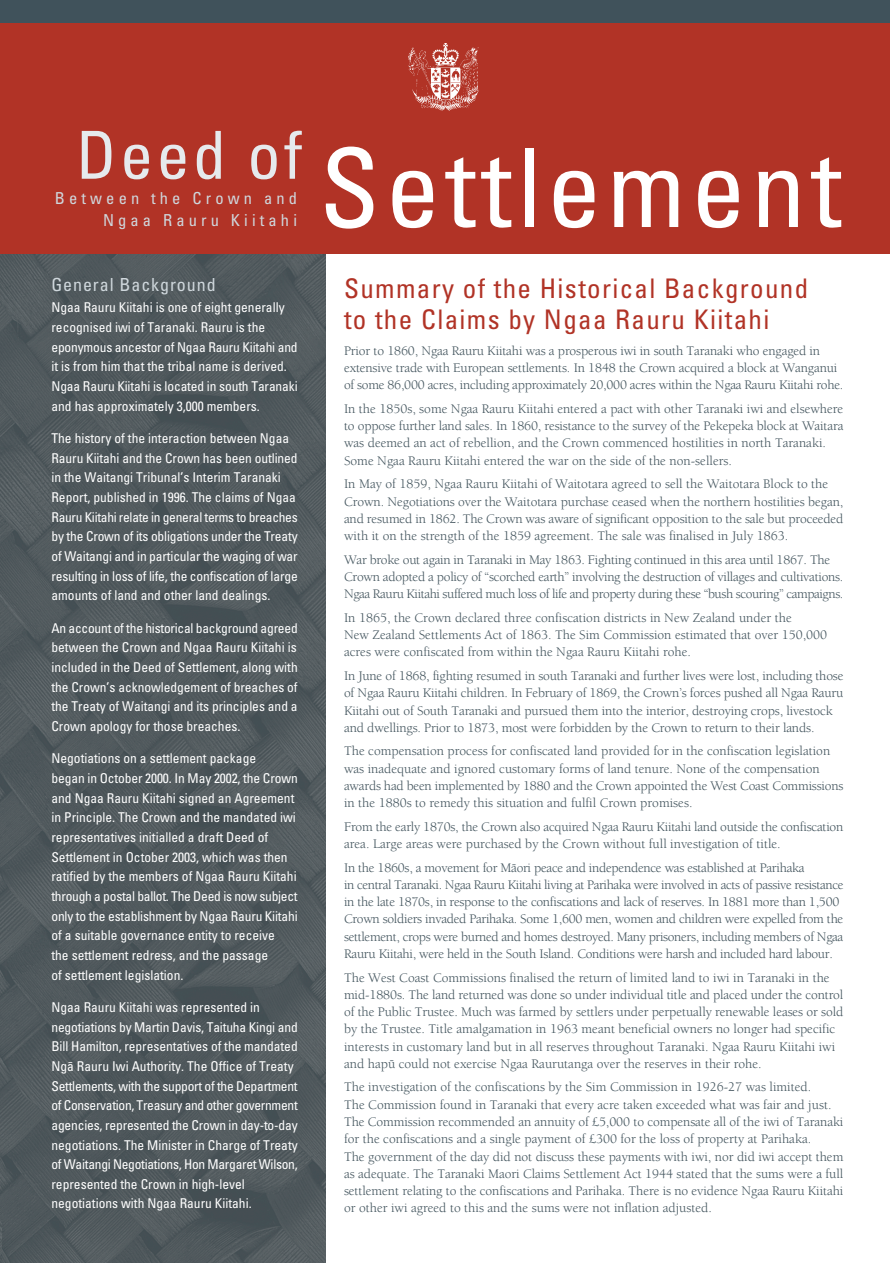
<style>
.page{position:relative;width:890px;height:1263px;background:#fff}
.page>*{position:absolute;margin:0;border:0;box-sizing:border-box;transform-origin:0 0}
.t1{font:condensed 109.2px "Univers Maori";letter-spacing:.05em;color:#fff}
.t2{font:condensed 66.3px "Univers Maori";letter-spacing:.05em;color:#e6eaed}
.t3{font:condensed 27px/31px "Univers Maori";letter-spacing:.05em;color:#b13326}
.t4{font:condensed 18px "Univers";letter-spacing:.05em;color:#cfd7dc}
.t5{font:condensed 16.5px/22.5px "Univers";letter-spacing:.25em;color:#cfd7dc;text-align:right}
.t6{font:13.5px/17.2px "Berkeley Maori";letter-spacing:-.005em;color:#40525b}
.t7{font:condensed 13.5px/19.6px "Univers Maori";color:#fff}
</style>
<div class="page">
<img style="left:0;top:254px;width:326px;height:1009px">
<div style="left:0;top:2px;width:890px;height:252px;background:#b13326"></div>
<img style="left:408px;top:44px;width:71px;height:66px">
<div style="left:1px;top:0;width:889px;height:22px;background:#40525b"></div>
<img style="left:0;top:1219px;width:1px;height:44px">
<h2 class="t2" style="left:76px;top:131px;width:227px">Deed of</h2>
<p class="t5" style="left:55px;top:188px;width:243px">Between the Crown and<br>Ngaa Rauru Kiitahi</p>
<h3 class="t4" style="left:51px;top:278px;width:166px">General Background</h3>
<p class="t7" style="left:51px;top:299px;width:248px">Ngaa Rauru Kiitahi is one of eight generally recognised iwi of Taranaki. Rauru is the eponymous ancestor of Ngaa Rauru Kiitahi and it is from him that the tribal name is derived.<br>Ngaa Rauru Kiitahi is located in south Taranaki and has approximately 3,000 members.</p>
<p class="t7" style="left:51px;top:430px;width:248px">The history of the interaction between Ngaa Rauru Kiitahi and the Crown has been outlined in the Waitangi Tribunal’s Interim Taranaki Report, published in 1996. The claims of Ngaa Rauru Kiitahi relate in general terms to breaches by the Crown of its obligations under the Treaty of Waitangi and in particular the waging of war resulting in loss of life, the confiscation of large amounts of land and other land dealings.</p>
<p class="t7" style="left:51px;top:619px;width:248px;text-align:justify">An account of the historical background agreed between the Crown and Ngaa Rauru Kiitahi is included in the Deed of Settlement, along with the Crown’s acknowledgement of breaches of the Treaty of Waitangi and its principles and a Crown apology for those breaches.</p>
<p class="t7" style="left:51px;top:750px;width:248px">Negotiations on a settlement package<br>began in October 2000. In May 2002, the Crown and Ngaa Rauru Kiitahi signed an Agreement in Principle. The Crown and the mandated iwi representatives initialled a draft Deed of Settlement in October 2003, which was then ratified by the members of Ngaa Rauru Kiitahi through a postal ballot. The Deed is now subject only to the establishment by Ngaa Rauru Kiitahi of a suitable governance entity to receive<br>the settlement redress, and the passage<br>of settlement legislation.</p>
<p class="t7" style="left:51px;top:998px;width:248px">Ngaa Rauru Kiitahi was represented in negotiations by Martin Davis, Taituha Kingi and Bill Hamilton, representatives of the mandated Ngä Rauru Iwi Authority. The Office of Treaty Settlements, with the support of the Department of Conservation, Treasury and other government agencies, represented the Crown in day-to-day negotiations. The Minister in Charge of Treaty of Waitangi Negotiations, Hon Margaret Wilson, represented the Crown in high-level negotiations with Ngaa Rauru Kiitahi.</p>
<h1 class="t1" style="left:319px;top:149px;width:524px">Settlement</h1>
<h3 class="t3" style="left:344px;top:275px;width:466px">Summary of the Historical Background to the Claims by Ngaa Rauru Kiitahi</h3>
<p class="t6" style="left:344px;top:343px;width:501px">Prior to 1860, Ngaa Rauru Kiitahi was a prosperous iwi in south Taranaki who engaged in extensive trade with European settlements. In 1848 the Crown acquired a block at Wanganui of some 86,000 acres, including approximately 20,000 acres within the Ngaa Rauru Kiitahi rohe.</p>
<p class="t6" style="left:344px;top:401px;width:501px">In the 1850s, some Ngaa Rauru Kiitahi entered a pact with other Taranaki iwi and elsewhere to oppose further land sales. In 1860, resistance to the survey of the Pekepeka block at Waitara was deemed an act of rebellion, and the Crown commenced hostilities in north Taranaki.<br>Some Ngaa Rauru Kiitahi entered the war on the side of the non-sellers.</p>
<p class="t6" style="left:344px;top:476px;width:501px">In May of 1859, Ngaa Rauru Kiitahi of Waitotara agreed to sell the Waitotara Block to the Crown. Negotiations over the Waitotara purchase ceased when the northern hostilities began, and resumed in 1862. The Crown was aware of significant opposition to the sale but proceeded with it on the strength of the 1859 agreement. The sale was finalised in July 1863.</p>
<p class="t6" style="left:344px;top:552px;width:501px">War broke out again in Taranaki in May 1863. Fighting continued in this area until 1867. The<br>Crown adopted a policy of “scorched earth” involving the destruction of villages and cultivations.<br>Ngaa Rauru Kiitahi suffered much loss of life and property during these “bush scouring” campaigns.</p>
<p class="t6" style="left:344px;top:610px;width:485px">In 1865, the Crown declared three confiscation districts in New Zealand under the<br>New Zealand Settlements Act of 1863. The Sim Commission estimated that over 150,000 acres were confiscated from within the Ngaa Rauru Kiitahi rohe.</p>
<p class="t6" style="left:344px;top:668px;width:501px">In June of 1868, fighting resumed in south Taranaki and further lives were lost, including those of Ngaa Rauru Kiitahi children. In February of 1869, the Crown’s forces pushed all Ngaa Rauru Kiitahi out of South Taranaki and pursued them into the interior, destroying crops, livestock and dwellings. Prior to 1873, most were forbidden by the Crown to return to their lands.</p>
<p class="t6" style="left:344px;top:743px;width:501px">The compensation process for confiscated land provided for in the confiscation legislation was inadequate and ignored customary forms of land tenure. None of the compensation awards had been implemented by 1880 and the Crown appointed the West Coast Commissions in the 1880s to remedy this situation and fulfil Crown promises.</p>
<p class="t6" style="left:344px;top:819px;width:501px">From the early 1870s, the Crown also acquired Ngaa Rauru Kiitahi land outside the confiscation area. Large areas were purchased by the Crown without full investigation of title.</p>
<p class="t6" style="left:344px;top:860px;width:501px">In the 1860s, a movement for Mäori peace and independence was established at Parihaka<br>in central Taranaki. Ngaa Rauru Kiitahi living at Parihaka were involved in acts of passive resistance in the late 1870s, in response to the confiscations and lack of reserves. In 1881 more than 1,500<br>Crown soldiers invaded Parihaka. Some 1,600 men, women and children were expelled from the settlement, crops were burned and homes destroyed. Many prisoners, including members of Ngaa Rauru Kiitahi, were held in the South Island. Conditions were harsh and included hard labour.</p>
<p class="t6" style="left:344px;top:970px;width:501px">The West Coast Commissions finalised the return of limited land to iwi in Taranaki in the mid-1880s. The land returned was done so under individual title and placed under the control of the Public Trustee. Much was farmed by settlers under perpetually renewable leases or sold by the Trustee. Title amalgamation in 1963 meant beneficial owners no longer had specific interests in customary land but in all reserves throughout Taranaki. Ngaa Rauru Kiitahi iwi and hapü could not exercise Ngaa Raurutanga over the reserves in their rohe.</p>
<p class="t6" style="left:344px;top:1079px;width:501px">The investigation of the confiscations by the Sim Commission in 1926-27 was limited.<br>The Commission found in Taranaki that every acre taken exceeded what was fair and just.<br>The Commission recommended an annuity of £5,000 to compensate all of the iwi of Taranaki for the confiscations and a single payment of £300 for the loss of property at Parihaka.<br>The government of the day did not discuss these payments with iwi, nor did iwi accept them as adequate. The Taranaki Maori Claims Settlement Act 1944 stated that the sums were a full settlement relating to the confiscations and Parihaka. There is no evidence Ngaa Rauru Kiitahi or other iwi agreed to this and the sums were not inflation adjusted.</p>
</div>
